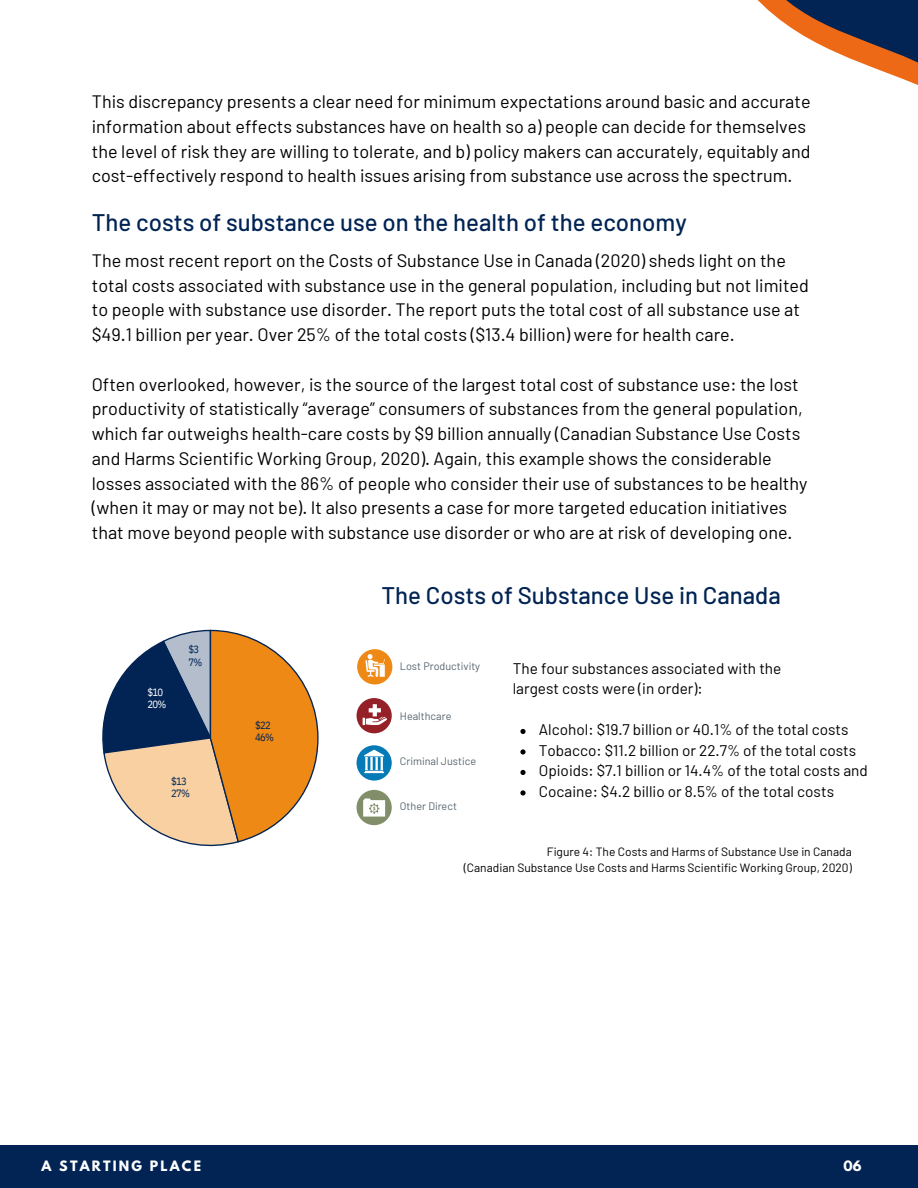
<style>
.page{position:relative;width:918px;height:1188px;background:#fff}
.page>*{position:absolute;margin:0;border:0;box-sizing:border-box;transform-origin:0 0}
.t1{font:500 24px "Barlow";color:#012454}
.t2{font:18px/24.8px "Barlow";color:#000001}
.t3{font:15.3px/20.5px "Barlow";color:#000001}
.t4{font:700 12.75px "League Spartan";letter-spacing:.17em;color:#fff}
.t5{font:12px/16px "Barlow";color:#000001;text-align:right}
.t6{font:10.8px "Barlow";color:#55646d}
.t7{font:10.65px/11.9px "IBM Plex Sans Cond";letter-spacing:-.06em;color:#012454}
.t8{font:10.65px/11.9px "IBM Plex Sans Cond";color:#fff}
</style>
<div class="page">
<div style="left:0;top:1145px;width:918px;height:43px;background:#012454"></div>
<svg style="left:757px;top:0;width:161px;height:85px"></svg>
<svg style="left:102px;top:630px;width:217px;height:217px"></svg>
<svg style="left:357px;top:745px;width:35px;height:36px"></svg>
<svg style="left:357px;top:790px;width:35px;height:35px"></svg>
<svg style="left:520px;top:729px;width:6px;height:5px"></svg>
<svg style="left:520px;top:749px;width:6px;height:6px"></svg>
<svg style="left:520px;top:770px;width:6px;height:5px"></svg>
<svg style="left:520px;top:790px;width:6px;height:6px"></svg>
<svg style="left:357px;top:649px;width:35px;height:36px"></svg>
<svg style="left:357px;top:698px;width:35px;height:36px"></svg>
<p class="t2" style="left:92px;top:88px;width:720px">This discrepancy presents a clear need for minimum expectations around basic and accurate information about effects substances have on health so a) people can decide for themselves the level of risk they are willing to tolerate, and b) policy makers can accurately, equitably and cost-effectively respond to health issues arising from substance use across the spectrum.</p>
<h1 class="t1" style="left:92px;top:207px;width:597px">The costs of substance use on the health of the economy</h1>
<p class="t2" style="left:92px;top:247px;width:719px">The most recent report on the Costs of Substance Use in Canada (2020) sheds light on the total costs associated with substance use in the general population, including but not limited to people with substance use disorder. The report puts the total cost of all substance use at $49.1 billion per year. Over 25% of the total costs ($13.4 billion) were for health care.</p>
<p class="t2" style="left:92px;top:371px;width:717px">Often overlooked, however, is the source of the largest total cost of substance use: the lost productivity of statistically “average” consumers of substances from the general population, which far outweighs health-care costs by $9 billion annually (Canadian Substance Use Costs and Harms Scientific Working Group, 2020). Again, this example shows the considerable losses associated with the 86% of people who consider their use of substances to be healthy (when it may or may not be). It also presents a case for more targeted education initiatives that move beyond people with substance use disorder or who are at risk of developing one.</p>
<p class="t8" style="left:147px;top:686px;width:21px">$10<br>20%</p>
<p class="t7" style="left:188px;top:643px;width:15px;line-height:12.6px">$3<br>7%</p>
<p class="t7" style="left:171px;top:775px;width:21px">$13<br>27%</p>
<p class="t7" style="left:255px;top:719px;width:21px">$22<br>46%</p>
<h1 class="t1" style="left:382px;top:580px;width:401px">The Costs of Substance Use in Canada</h1>
<p class="t6" style="left:400px;top:659px;width:82px">Lost Productivity</p>
<p class="t6" style="left:400px;top:709px;width:53px">Healthcare</p>
<p class="t6" style="left:400px;top:754px;width:78px">Criminal Justice</p>
<p class="t6" style="left:400px;top:799px;width:59px">Other Direct</p>
<p class="t3" style="left:513px;top:657px;width:270px">The four substances associated with the largest costs were (in order):</p>
<p class="t3" style="left:539px;top:719px;width:331px">Alcohol: $19.7 billion or 40.1% of the total costs Tobacco: $11.2 billion or 22.7% of the total costs Opioids: $7.1 billion or 14.4% of the total costs and Cocaine: $4.2 billio or 8.5% of the total costs</p>
<p class="t5" style="left:464px;top:843px;width:390px">Figure 4: The Costs and Harms of Substance Use in Canada<br>(Canadian Substance Use Costs and Harms Scientific Working Group, 2020)</p>
<p class="t4" style="left:42px;top:1159px;width:161px">A STARTING PLACE</p>
<p class="t4" style="left:844px;top:1159px;width:19px">06</p>
</div>
